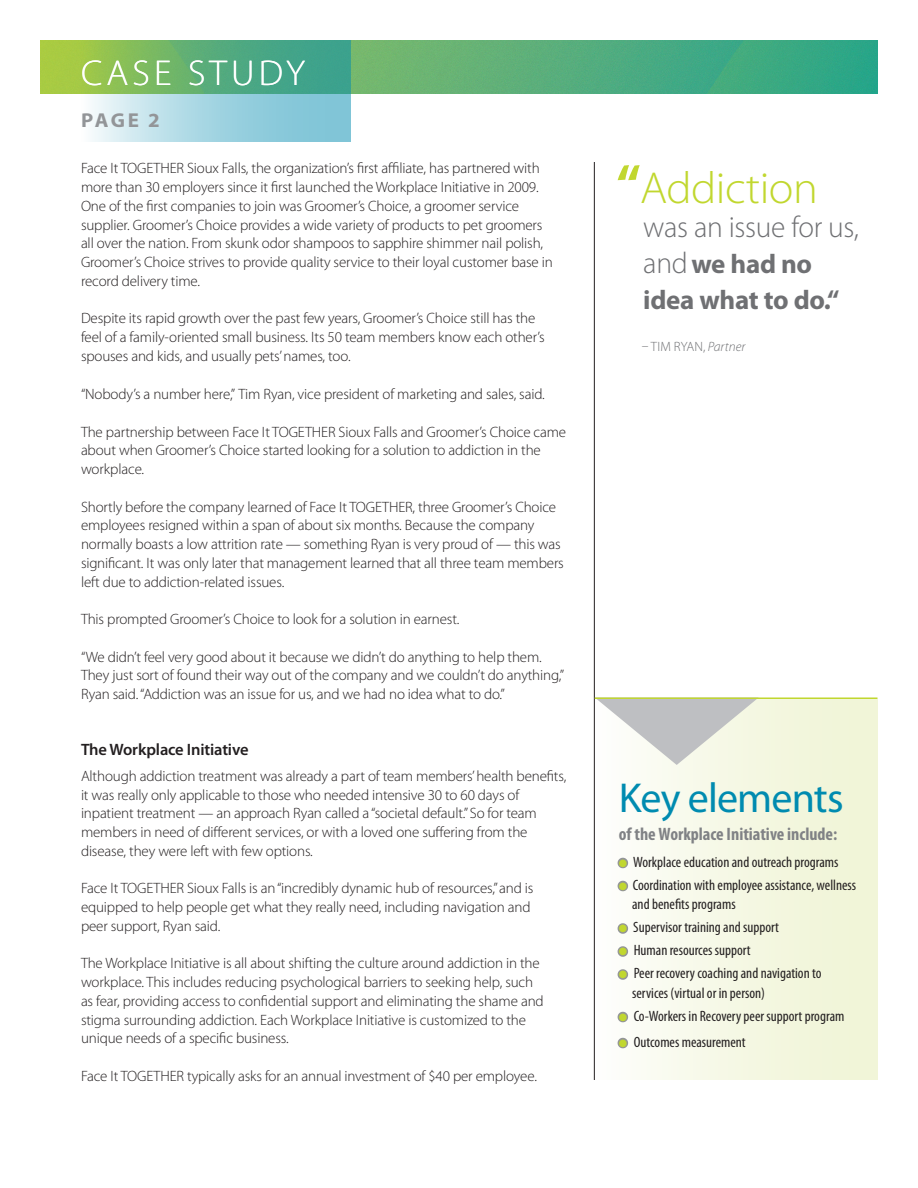
<style>
.page{position:relative;width:918px;height:1188px;background:#fff}
.page>*{position:absolute;margin:0;border:0;box-sizing:border-box;transform-origin:0 0}
.t1{font:300 45px "Myriad Pro";letter-spacing:-.01em;color:#c1d72f}
.t2{font:42px "Myriad Pro";letter-spacing:-.02em;color:#008bb0}
.t3{font:300 36px "Myriad Pro";letter-spacing:.11em;color:#fff;scale:1.04 1}
.t4{font:300 30px "Myriad Pro";letter-spacing:-.01em;color:#6f7073}
.t5{font:700 27px/36px "Myriad Pro";letter-spacing:-.01em;color:#6f7073}
.t6{font:700 20.1px "Myriad Pro";color:#939598;scale:1.04 1}
.t7{font:700 condensed 18px "Myriad Pro";color:#808285}
.t8{font:600 16.5px "Myriad Pro";letter-spacing:-.01em;color:#231f20}
.t9{font:300 15px/18.8px "Myriad Pro";letter-spacing:-.01em;color:#231f20}
.t10{font:condensed 15px/19.5px "Myriad Pro";color:#231f20}
.t11{font:300 13.5px "Myriad Pro";color:#6f7073}
.s1{font-weight:700;font-size:54px}
.s2{font-weight:300;font-size:30px}
.s3{font-style:italic}
.s4{color:#c1d72f}
</style>
<div class="page">
<div style="left:594px;top:699px;width:284px;height:381px;background:linear-gradient(to right,#fdfdfa,#eff3d3)"></div>
<hr style="left:594px;top:162px;width:1px;height:918px;background:#231f20">
<svg style="left:615px;top:855px;width:15px;height:16px"></svg>
<svg style="left:615px;top:878px;width:15px;height:16px"></svg>
<svg style="left:615px;top:921px;width:15px;height:15px"></svg>
<svg style="left:615px;top:944px;width:15px;height:15px"></svg>
<svg style="left:615px;top:967px;width:15px;height:15px"></svg>
<svg style="left:615px;top:1009px;width:15px;height:16px"></svg>
<svg style="left:615px;top:1035px;width:15px;height:16px"></svg>
<svg style="left:595px;top:697px;width:164px;height:68px"></svg>
<hr style="left:595px;top:698px;width:283px;height:1px;background:#c1d72f">
<img style="left:40px;top:40px;width:838px;height:53px">
<svg style="left:81px;top:40px;width:270px;height:102px;background:#84c3a8"></svg>
<h3 class="t3" style="left:81px;top:54px;width:217px">CASE STUDY</h3>
<h3 class="t6" style="left:81px;top:108px;width:77px">page 2</h3>
<p class="t9" style="left:81px;top:159px;width:473px">Face It TOGETHER Sioux Falls, the organization’s first affiliate, has partnered with more than 30 employers since it first launched the Workplace Initiative in 2009.<br>One of the first companies to join was Groomer’s Choice, a groomer service supplier. Groomer’s Choice provides a wide variety of products to pet groomers all over the nation. From skunk odor shampoos to sapphire shimmer nail polish, Groomer’s Choice strives to provide quality service to their loyal customer base in record delivery time.</p>
<p class="t9" style="left:81px;top:309px;width:465px">Despite its rapid growth over the past few years, Groomer’s Choice still has the feel of a family-oriented small business. Its 50 team members know each other’s spouses and kids, and usually pets’ names, too.</p>
<p class="t9" style="left:81px;top:385px;width:465px">“Nobody’s a number here,” Tim Ryan, vice president of marketing and sales, said.</p>
<p class="t9" style="left:81px;top:422px;width:487px">The partnership between Face It TOGETHER Sioux Falls and Groomer’s Choice came about when Groomer’s Choice started looking for a solution to addiction in the workplace.</p>
<p class="t9" style="left:81px;top:497px;width:484px">Shortly before the company learned of Face It TOGETHER, three Groomer’s Choice employees resigned within a span of about six months. Because the company normally boasts a low attrition rate — something Ryan is very proud of — this was significant. It was only later that management learned that all three team members left due to addiction-related issues.</p>
<p class="t9" style="left:81px;top:610px;width:380px">This prompted Groomer’s Choice to look for a solution in earnest.</p>
<p class="t9" style="left:81px;top:647px;width:485px">“We didn’t feel very good about it because we didn’t do anything to help them.<br>They just sort of found their way out of the company and we couldn’t do anything,”<br>Ryan said. “Addiction was an issue for us, and we had no idea what to do.”</p>
<p class="t8" style="left:81px;top:739px;width:169px">The Workplace Initiative</p>
<p class="t9" style="left:81px;top:767px;width:487px">Although addiction treatment was already a part of team members’ health benefits, it was really only applicable to those who needed intensive 30 to 60 days of inpatient treatment — an approach Ryan called a “societal default.” So for team members in need of different services, or with a loved one suffering from the disease, they were left with few options.</p>
<p class="t9" style="left:81px;top:879px;width:454px">Face It TOGETHER Sioux Falls is an “incredibly dynamic hub of resources,” and is equipped to help people get what they really need, including navigation and peer support, Ryan said.</p>
<p class="t9" style="left:81px;top:954px;width:464px">The Workplace Initiative is all about shifting the culture around addiction in the workplace. This includes reducing psychological barriers to seeking help, such as fear, providing access to confidential support and eliminating the shame and stigma surrounding addiction. Each Workplace Initiative is customized to the unique needs of a specific business.</p>
<p class="t9" style="left:81px;top:1067px;width:457px">Face It TOGETHER typically asks for an annual investment of $40 per employee.</p>
<h1 class="t1" style="left:616px;top:163px;width:203px"><span class="s1">“</span>Addiction</h1>
<h3 class="t4" style="left:643px;top:211px;width:217px">was an issue for us,</h3>
<h3 class="t5" style="left:643px;top:245px;width:198px"><span class="s2">and</span>we had no idea what to do.“</h3>
<p class="t11" style="left:642px;top:339px;width:105px">– Ti m Rya N, <span class="s3">Partner</span></p>
<h2 class="t2" style="left:619px;top:772px;width:226px">Key elements</h2>
<p class="t7" style="left:619px;top:823px;width:220px">of the Workplace Initiative include:</p>
<p class="t10" style="left:619px;top:852px;width:221px"><span class="s4">●</span> Workplace education and outreach programs</p>
<p class="t10" style="left:632px;top:875px;width:226px;text-indent:-13px"><span class="s4">●</span> Coordination with employee assistance, wellness and benefits programs</p>
<p class="t10" style="left:619px;top:917px;width:162px"><span class="s4">●</span> Supervisor training and support</p>
<p class="t10" style="left:619px;top:940px;width:134px"><span class="s4">●</span> Human resources support</p>
<p class="t10" style="left:632px;top:963px;width:191px;text-indent:-14px"><span class="s4">●</span> Peer recovery coaching and navigation to services (virtual or in person)</p>
<p class="t10" style="left:619px;top:1006px;width:227px"><span class="s4">●</span> Co-Workers in Recovery peer support program</p>
<p class="t10" style="left:619px;top:1032px;width:129px"><span class="s4">●</span> Outcomes measurement</p>
</div>
